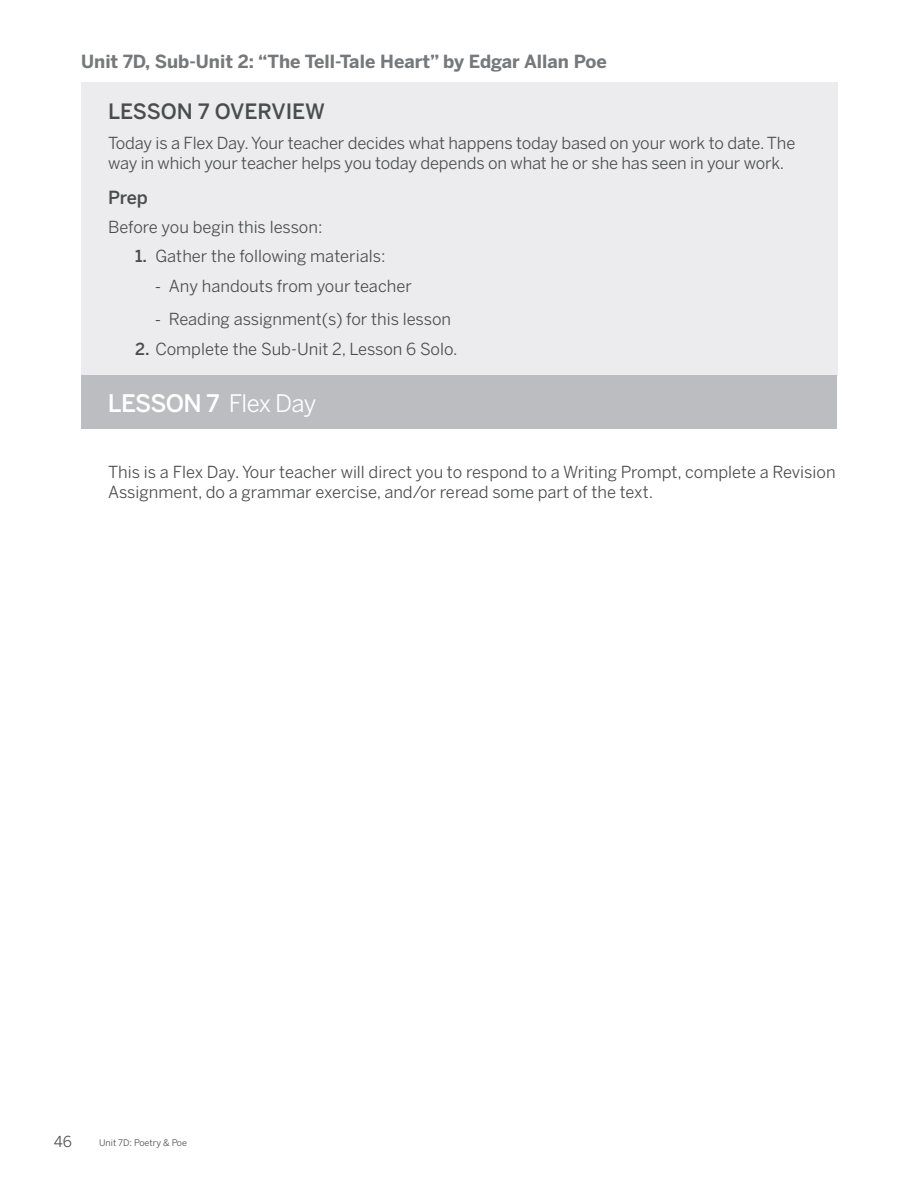
<style>
.page{position:relative;width:918px;height:1188px;background:#fff}
.page>*{position:absolute;margin:0;border:0;box-sizing:border-box;transform-origin:0 0}
.t1{font:500 24px "Benton Sans";letter-spacing:-.035em;color:#fff}
.t2{font:500 21px "Benton Sans";letter-spacing:-.005em;color:#4b4c4d}
.t3{font:700 18px "Benton Sans";color:#76787b}
.t4{font:500 18px "Benton Sans";color:#4b4c4d}
.t5{font:16.5px/19.8px "Benton Sans";letter-spacing:-.01em;color:#4b4c4d}
.t6{font:15px "Benton Sans";color:#4b4c4d}
.t7{font:9px "Benton Sans";color:#4b4c4d}
.s1{font-weight:500}
.s2{font-family:"Myriad Pro"}
.s3{font-weight:400}
</style>
<div class="page">
<div style="left:81px;top:82px;width:756px;height:294px;background:#ececee"></div>
<div style="left:81px;top:376px;width:756px;height:53px;background:#bcbdc0"></div>
<p class="t3" style="left:81px;top:51px;width:527px">Unit 7D, Sub-Unit 2: “The Tell-Tale Heart” by Edgar Allan Poe</p>
<p class="t2" style="left:108px;top:99px;width:218px">LESSON 7 OVERVIEW</p>
<p class="t5" style="left:108px;top:133px;width:689px">Today is a Flex Day. Your teacher decides what happens today based on your work to date. The way in which your teacher helps you today depends on what he or she has seen in your work.</p>
<p class="t4" style="left:108px;top:187px;width:41px">Prep</p>
<p class="t5" style="left:108px;top:217px;width:216px">Before you begin this lesson:</p>
<p class="t5" style="left:135px;top:246px;width:252px"><span class="s1">1.</span> Gather the following materials:</p>
<p class="t5" style="left:155px;top:276px;width:258px"><span class="s2">-</span> Any handouts from your teacher</p>
<p class="t5" style="left:155px;top:309px;width:297px"><span class="s2">-</span> Reading assignment(s) for this lesson</p>
<p class="t5" style="left:135px;top:339px;width:324px"><span class="s1">2.</span> Complete the Sub-Unit 2, Lesson 6 Solo.</p>
<h1 class="t1" style="left:108px;top:389px;width:210px">LESSON 7 <span class="s3">Flex Day</span></h1>
<p class="t5" style="left:108px;top:462px;width:729px">This is a Flex Day. Your teacher will direct you to respond to a Writing Prompt, complete a Revision<br>Assignment, do a grammar exercise, and/or reread some part of the text.</p>
<p class="t6" style="left:54px;top:1133px;width:20px">46</p>
<p class="t7" style="left:99px;top:1137px;width:89px">Unit 7D: Poetry &amp; Poe</p>
</div>
